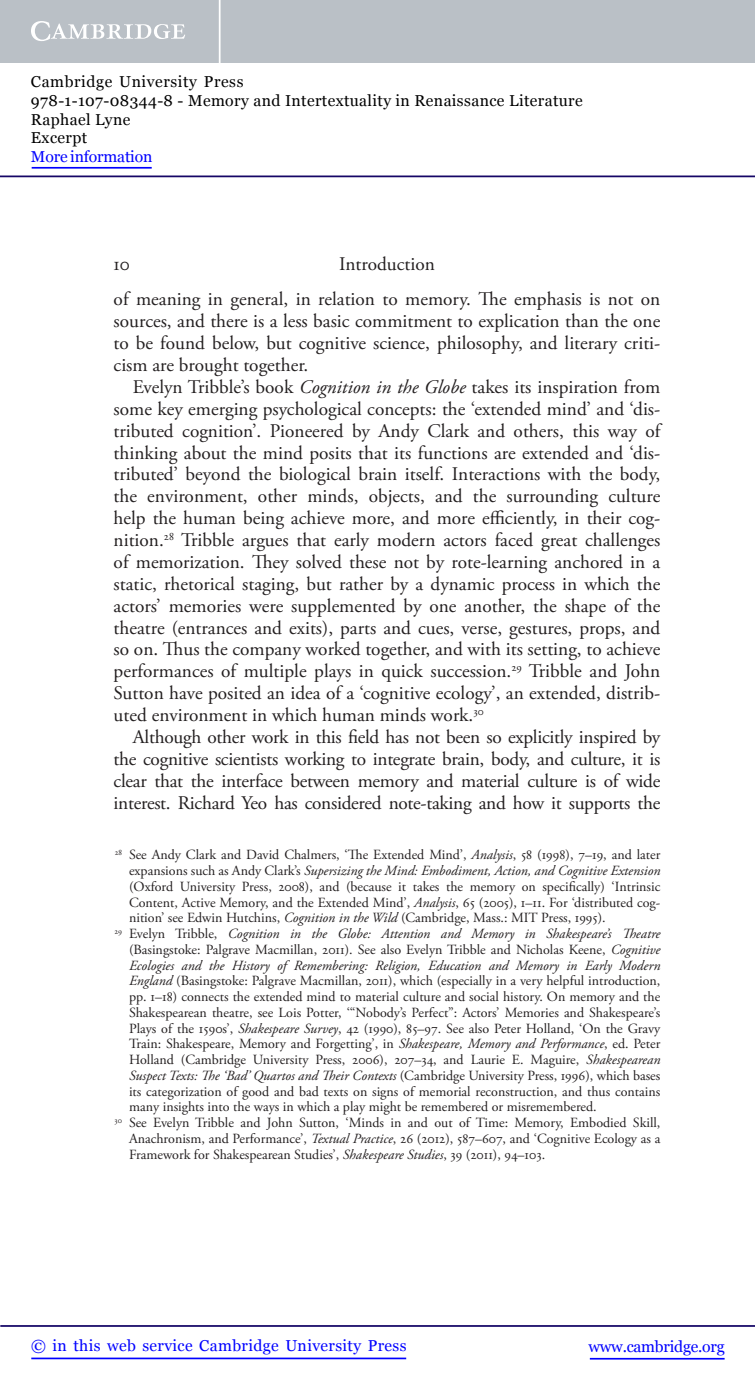
<style>
.page{position:relative;width:755px;height:1385px;background:#fff}
.page>*{position:absolute;margin:0;border:0;box-sizing:border-box;transform-origin:0 0}
.t1{font:19.25px/21.9px "Adobe Garamond Pro";letter-spacing:-.005em;color:#231f20;text-align:justify}
.t2{font:15.75px/18.6px "Georgia";letter-spacing:.025em;color:#000}
.t3{font:15.75px "Georgia";letter-spacing:.025em;color:#00f}
.t4{font:15.75px "Georgia";letter-spacing:-.015em;color:#00f}
.t5{font:15.75px "Georgia";letter-spacing:-.01em;color:#00f}
.t6{font:14px "Adobe Garamond Pro";color:#231f20}
.t7{font:italic 14px "Adobe Garamond Pro";color:#231f20}
.t8{font:14px "Adobe Garamond Pro";letter-spacing:-.03em;color:#231f20}
.s1{font-style:italic}
.s2{font-style:normal}
</style>
<div class="page">
<hr style="left:589px;top:1358px;width:135px;height:1px;background:#00f">
<hr style="left:0;top:1325px;width:754px;height:2px;background:#150666">
<hr style="left:31px;top:1357px;width:375px;height:2px;background:#00f">
<div style="left:0;top:0;width:754px;height:63px;background:#bac0c6"></div>
<svg style="left:31px;top:21px;width:154px;height:20px"></svg>
<hr style="left:219px;top:0;width:1px;height:63px;background:#fff">
<hr style="left:0;top:175px;width:754px;height:2px;background:#150666">
<hr style="left:32px;top:167px;width:120px;height:2px;background:#00f">
<p class="t2" style="left:31px;top:73px;width:553px">Cambridge University Press<br>978-1-107-08344-8 - Memory and Intertextuality in Renaissance Literature<br>Raphael Lyne<br>Excerpt</p>
<p class="t5" style="left:31px;top:147px;width:123px">More information</p>
<p class="t1" style="left:114px;top:248px;width:547px;line-height:35px;text-align:center">Introduction<br>of meaning in general, in relation to memory. The emphasis is not on</p>
<p class="t1" style="left:114px;top:312px;width:548px">sources, and there is a less basic commitment to explication than the one to be found below, but cognitive science, philosophy, and literary criti&shy;cism are brought together.</p>
<p class="t1" style="left:114px;top:378px;width:550px;text-indent:19px">Evelyn Tribble’s book <span class="s1">Cognition in the Globe</span> takes its inspiration from some key emerging psychological concepts: the ‘extended mind’ and ‘dis&shy;tributed cognition’. Pioneered by Andy Clark and others, this way of thinking about the mind posits that its functions are extended and ‘dis&shy;tributed’ beyond the biological brain itself. Interactions with the body, the environment, other minds, objects, and the surrounding culture help the human being achieve more, and more efficiently, in their cog&shy;nition. <sup>28</sup> Tribble argues that early modern actors faced great challenges of memorization. They solved these not by rote-learning anchored in a static, rhetorical staging, but rather by a dynamic process in which the actors’ memories were supplemented by one another, the shape of the theatre (entrances and exits), parts and cues, verse, gestures, props, and so on. Thus the company worked together, and with its setting, to achieve performances of multiple plays in quick succession. <sup>29</sup> Tribble and John Sutton have posited an idea of a ‘cognitive ecology’, an extended, distrib&shy;uted environment in which human minds work. <sup>30</sup></p>
<p class="t1" style="left:114px;top:728px;width:548px;text-indent:19px">Although other work in this field has not been so explicitly inspired by the cognitive scientists working to integrate brain, body, and culture, it is clear that the interface between memory and material culture is of wide interest. Richard Yeo has considered note-taking and how it supports the</p>
<p class="t6" style="left:115px;top:849px;width:546px"><sup>28</sup> See Andy Clark and David Chalmers , ‘ The Extended Mind ’, <span class="s1">Analysis</span> , 58 ( 1998 ), 7 – 19 , and later</p>
<p class="t7" style="left:129px;top:865px;width:532px"><span class="s2">expansions such as Andy Clark ’s</span> Supersizing the Mind: Embodiment, Action, and Cognitive Extension</p>
<p class="t6" style="left:129px;top:881px;width:532px">( Oxford University Press , 2008 ) , and (because it takes the memory on specifically) ‘ Intrinsic</p>
<p class="t6" style="left:129px;top:896px;width:532px">Content, Active Memory, and the Extended Mind ’, <span class="s1">Analysis</span> , 65 ( 2005 ), 1 – 11 . For ‘distributed cog-</p>
<p class="t6" style="left:129px;top:912px;width:478px">nition’ see Edwin Hutchins , <span class="s1">Cognition in the Wild</span> ( Cambridge, Mass. : MIT Press , 1995 ) .</p>
<p class="t7" style="left:114px;top:928px;width:547px"><sup>29</sup> <span class="s2">Evelyn Tribble ,</span> Cognition in the Globe: Attention and Memory in Shakespeare’s Theatre</p>
<p class="t6" style="left:129px;top:944px;width:532px">( Basingstoke : Palgrave Macmillan , 2011 ) . See also Evelyn Tribble and Nicholas Keene , <span class="s1">Cognitive</span></p>
<p class="t7" style="left:129px;top:959px;width:532px">Ecologies and the History of Remembering: Religion, Education and Memory in Early Modern</p>
<p class="t6" style="left:129px;top:975px;width:532px"><span class="s1">England</span> ( Basingstoke : Palgrave Macmillan , 2011 ) , which (especially in a very helpful introduction,</p>
<p class="t6" style="left:129px;top:991px;width:532px">pp. 1–18) connects the extended mind to material culture and social history. On memory and the</p>
<p class="t6" style="left:129px;top:1007px;width:532px">Shakespearean theatre, see Lois Potter , ‘ “Nobody’s Perfect”: Actors’ Memories and Shakespeare’s</p>
<p class="t6" style="left:129px;top:1022px;width:532px">Plays of the 1590s ’, <span class="s1">Shakespeare Survey</span> , 42 ( 1990 ), 85 – 97 . See also Peter Holland , ‘ On the Gravy</p>
<p class="t6" style="left:129px;top:1038px;width:532px">Train: Shakespeare, Memory and Forgetting ’, in <span class="s1">Shakespeare, Memory and Performance</span> , ed. Peter</p>
<p class="t6" style="left:129px;top:1054px;width:532px">Holland ( Cambridge University Press , 2006 ), 207–34 , and Laurie E. Maguire , <span class="s1">Shakespearean</span></p>
<p class="t7" style="left:129px;top:1070px;width:532px">Suspect Texts: The ‘Bad’ Quartos and Their Contexts <span class="s2">( Cambridge University Press , 1996 ) , which bases</span></p>
<p class="t6" style="left:129px;top:1085px;width:532px">its categorization of good and bad texts on signs of memorial reconstruction, and thus contains</p>
<p class="t6" style="left:129px;top:1101px;width:469px">many insights into the ways in which a play might be remembered or misremembered.</p>
<p class="t8" style="left:114px;top:1117px;width:547px"><sup>30</sup> See Evelyn Tribble and John Sutton , ‘ Minds in and out of Time: Memory, Embodied Skill,</p>
<p class="t6" style="left:129px;top:1133px;width:532px">Anachronism, and Performance ’, <span class="s1">Textual Practice</span> , 26 ( 2012 ), 587 – 607 , and ‘ Cognitive Ecology as a</p>
<p class="t6" style="left:129px;top:1148px;width:417px">Framework for Shakespearean Studies ’, <span class="s1">Shakespeare Studies</span> , 39 ( 2011 ), 94 – 103 .</p>
<p class="t1" style="left:114px;top:255px;width:18px">10</p>
<p class="t3" style="left:31px;top:1336px;width:376px">© in this web service Cambridge University Press</p>
<p class="t4" style="left:588px;top:1336px;width:137px">www.cambridge.org</p>
</div>
